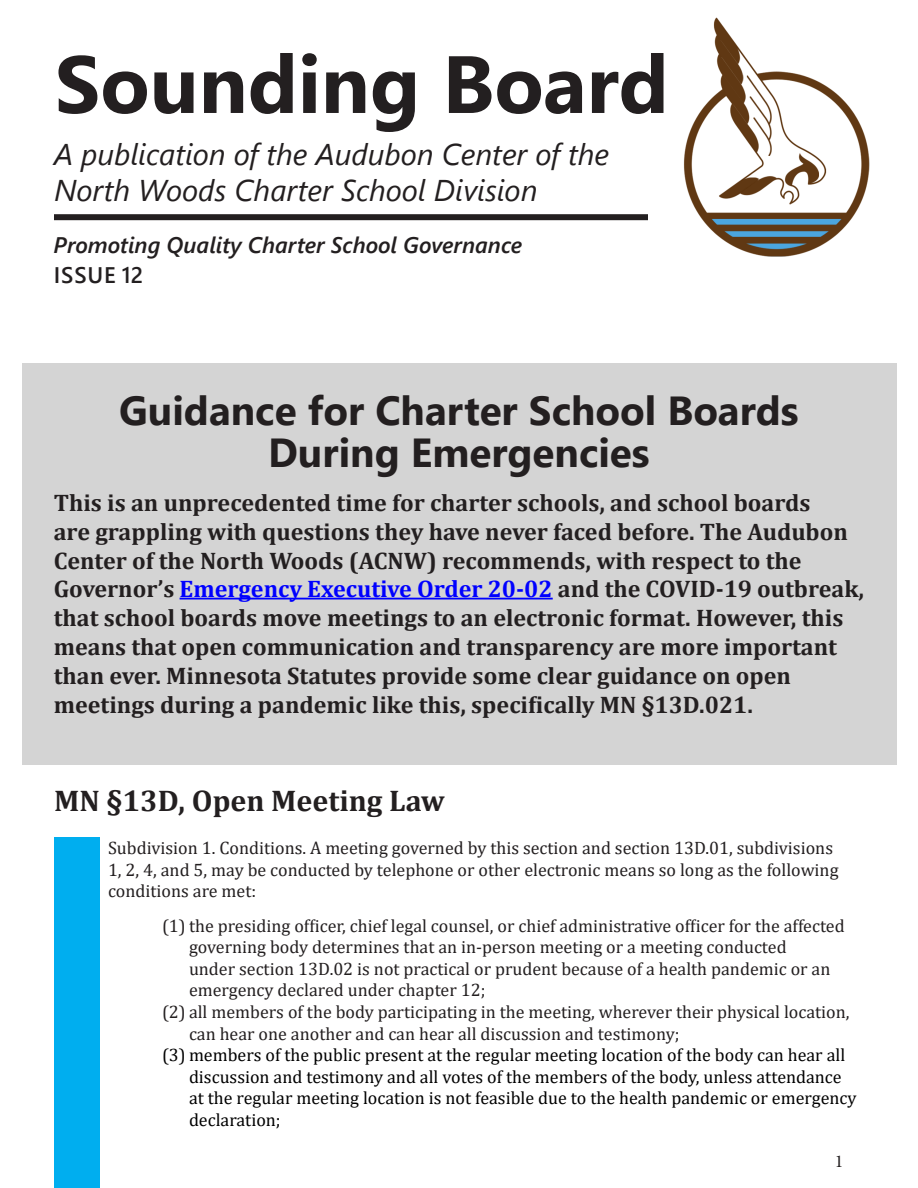
<style>
.page{position:relative;width:918px;height:1188px;background:#fff}
.page>*{position:absolute;margin:0;border:0;box-sizing:border-box;transform-origin:0 0}
.t1{font:700 81px "Segoe UI";color:#231f20}
.t2{font:700 40.5px/42px "Segoe UI";color:#231f20;text-align:center}
.t3{font:italic 30px/36px "Segoe UI";color:#231f20}
.t4{font:700 30px "Cambria";color:#231f20}
.t5{font:700 24px/28.8px "Cambria";color:#231f20}
.t6{font:italic 600 22.5px "Segoe UI";color:#231f20}
.t7{font:600 22.5px "Segoe UI";letter-spacing:.035em;color:#231f20}
.t8{font:18px/21.6px "Cambria";color:#231f20}
.t9{font:18px/21.6px "Cambria";color:#000}
.t10{font:18px "Minion Pro";color:#231f20}
.s1{color:#00f}
</style>
<div class="page">
<div style="left:22px;top:363px;width:874px;height:402px;background:#d4d4d4"></div>
<div style="left:54px;top:214px;width:594px;height:6px;background:#231f20"></div>
<img style="left:636px;top:17px;width:234px;height:240px">
<hr style="left:180px;top:598px;width:373px;height:2px;background:#00f">
<div style="left:54px;top:837px;width:45px;height:351px;background:#00aeef"></div>
<p class="t1" style="left:55px;top:8px;width:615px">Sounding Board</p>
<p class="t3" style="left:54px;top:131px;width:557px">A publication of the Audubon Center of the<br>North Woods Charter School Division</p>
<p class="t6" style="left:54px;top:224px;width:470px">Promoting Quality Charter School Governance</p>
<p class="t7" style="left:54px;top:254px;width:91px">ISSUE 12</p>
<p class="t2" style="left:119px;top:387px;width:681px">Guidance for Charter School Boards<br>During Emergencies</p>
<p class="t5" style="left:54px;top:488px;width:812px">This is an unprecedented time for charter schools, and school boards<br>are grappling with questions they have never faced before. The Audubon Center of the North Woods (ACNW) recommends, with respect to the Governor’s <span class="s1">Emergency Executive Order 20-02</span> and the COVID-19 outbreak, that school boards move meetings to an electronic format. However, this means that open communication and transparency are more important than ever. Minnesota Statutes provide some clear guidance on open meetings during a pandemic like this, specifically MN §13D.021.</p>
<p class="t4" style="left:54px;top:780px;width:392px">MN §13D, Open Meeting Law</p>
<p class="t8" style="left:108px;top:837px;width:732px">Subdivision 1. Conditions. A meeting governed by this section and section 13D.01, subdivisions<br>1, 2, 4, and 5, may be conducted by telephone or other electronic means so long as the following conditions are met:</p>
<p class="t8" style="left:189px;top:915px;width:657px;text-indent:-27px">(1) the presiding officer, chief legal counsel, or chief administrative officer for the affected governing body determines that an in-person meeting or a meeting conducted<br>under section 13D.02 is not practical or prudent because of a health pandemic or an emergency declared under chapter 12;</p>
<p class="t8" style="left:189px;top:1001px;width:662px;text-indent:-27px">(2) all members of the body participating in the meeting, wherever their physical location, can hear one another and can hear all discussion and testimony;</p>
<p class="t9" style="left:189px;top:1044px;width:669px;text-indent:-27px">(3) members of the public present at the regular meeting location of the body can hear all discussion and testimony and all votes of the members of the body, unless attendance at the regular meeting location is not feasible due to the health pandemic or emergency declaration;</p>
<p class="t10" style="left:835px;top:1149px;width:10px">1</p>
</div>
